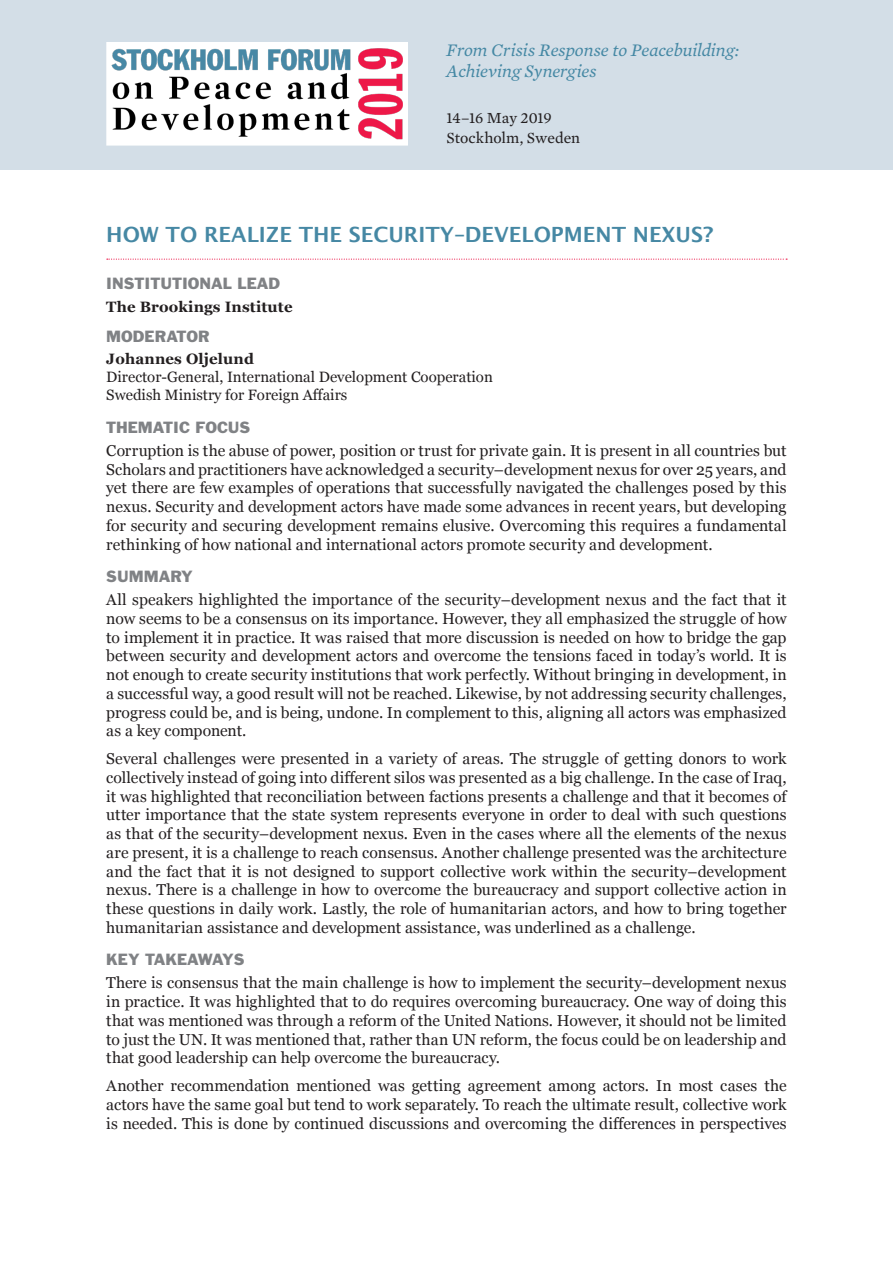
<style>
.page{position:relative;width:893px;height:1263px;background:#fff}
.page>*{position:absolute;margin:0;border:0;box-sizing:border-box;transform-origin:0 0}
.Session_Title{font:600 21px "Lucida Sans";color:#4688a4}
.t1{font:italic 18px/21px "Mercury Text G2";letter-spacing:-.005em;color:#4588a4}
.Normal_more_than_one{font:15.75px/18.8px "Georgia";color:#231f20;text-align:justify}
.t2{font:15.75px/20.2px "Mercury Text G2";letter-spacing:-.005em;color:#231f20}
.Participants_Bullet{font:15px/18px "Georgia";color:#231f20}
.B_head{font:15px "Franklin Gothic";color:#808285}
.Participants_Bullet-2{font:700 15px "Georgia";letter-spacing:.01em;color:#231f20}
.s1{font-weight:700}
</style>
<div class="page">
<div style="left:0;top:0;width:893px;height:170px;background:#d3dee7"></div>
<img style="left:109px;top:45px;width:296px;height:98px">
<div style="left:106px;top:42px;width:302px;height:104px;border:2px solid #fff"></div>
<svg style="left:107px;top:259px;width:680px;height:1px"></svg>
<p class="t1" style="left:446px;top:39px;width:294px">From Crisis Response to Peacebuilding:<br>Achieving Synergies</p>
<p class="t2" style="left:446px;top:107px;width:135px">14–16 May 2019<br>Stockholm, Sweden</p>
<p class="Session_Title" style="left:106px;top:222px;width:609px">HOW TO REALIZE THE SECURITY–DEVELOPMENT NEXUS?</p>
<p class="B_head" style="left:106px;top:274px;width:175px">INSTITUTIONAL LEAD</p>
<p class="Participants_Bullet-2" style="left:106px;top:295px;width:188px">The Brookings Institute</p>
<p class="B_head" style="left:106px;top:327px;width:105px">MODERATOR</p>
<p class="Participants_Bullet" style="left:106px;top:350px;width:388px"><span class="s1">Johannes Oljelund<br></span>Director-General, International Development Cooperation</p>
<p class="Participants_Bullet" style="left:106px;top:386px;width:243px">Swedish Ministry for Foreign Affairs</p>
<p class="B_head" style="left:106px;top:417px;width:146px">THEMATIC FOCUS</p>
<p class="Normal_more_than_one" style="left:106px;top:440px;width:682px">Corruption is the abuse of power, position or trust for private gain. It is present in all countries but Scholars and practitioners have acknowledged a security–development nexus for over 25 years, and yet there are few examples of operations that successfully navigated the challenges posed by this nexus. Security and development actors have made some advances in recent years, but developing for security and securing development remains elusive. Overcoming this requires a fundamental rethinking of how national and international actors promote security and development.</p>
<p class="B_head" style="left:106px;top:567px;width:88px">SUMMARY</p>
<p class="Normal_more_than_one" style="left:106px;top:590px;width:682px">All speakers highlighted the importance of the security–development nexus and the fact that it now seems to be a consensus on its importance. However, they all emphasized the struggle of how to implement it in practice. It was raised that more discussion is needed on how to bridge the gap between security and development actors and overcome the tensions faced in today’s world. It is not enough to create security institutions that work perfectly. Without bringing in development, in a successful way, a good result will not be reached. Likewise, by not addressing security challenges, progress could be, and is being, undone. In complement to this, aligning all actors was emphasized as a key component.</p>
<p class="Normal_more_than_one" style="left:106px;top:749px;width:682px">Several challenges were presented in a variety of areas. The struggle of getting donors to work collectively instead of going into different silos was presented as a big challenge. In the case of Iraq, it was highlighted that reconciliation between factions presents a challenge and that it becomes of utter importance that the state system represents everyone in order to deal with such questions as that of the security–development nexus. Even in the cases where all the elements of the nexus are present, it is a challenge to reach consensus. Another challenge presented was the architecture and the fact that it is not designed to support collective work within the security–development nexus. There is a challenge in how to overcome the bureaucracy and support collective action in these questions in daily work. Lastly, the role of humanitarian actors, and how to bring together humanitarian assistance and development assistance, was underlined as a challenge.</p>
<p class="B_head" style="left:106px;top:950px;width:140px">KEY TAKEAWAYS</p>
<p class="Normal_more_than_one" style="left:106px;top:973px;width:682px">There is consensus that the main challenge is how to implement the security–development nexus in practice. It was highlighted that to do requires overcoming bureaucracy. One way of doing this that was mentioned was through a reform of the United Nations. However, it should not be limited to just the UN. It was mentioned that, rather than UN reform, the focus could be on leadership and that good leadership can help overcome the bureaucracy.</p>
<p class="Normal_more_than_one" style="left:106px;top:1076px;width:682px">Another recommendation mentioned was getting agreement among actors. In most cases the actors have the same goal but tend to work separately. To reach the ultimate result, collective work is needed. This is done by continued discussions and overcoming the differences in perspectives</p>
</div>
